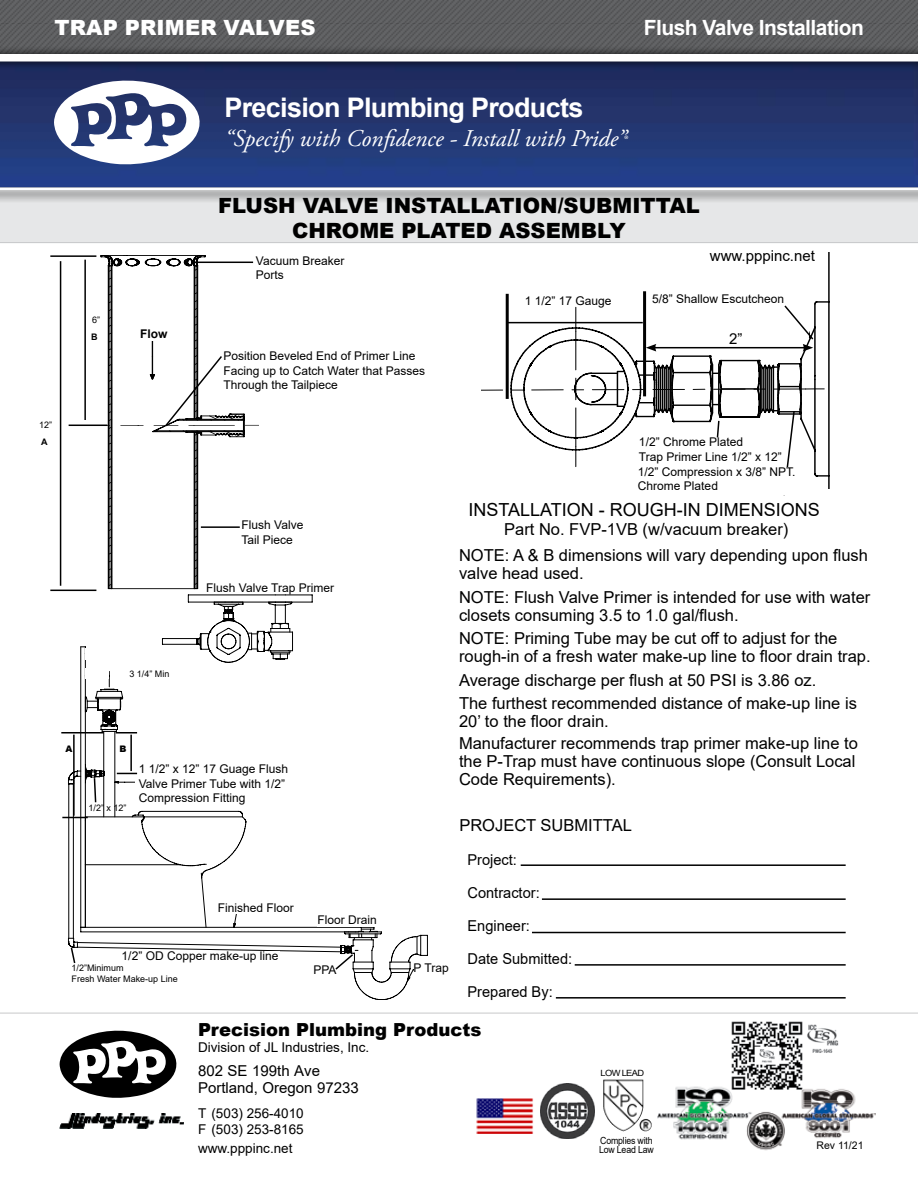
<style>
.page{position:relative;width:918px;height:1188px;background:#fff}
.page>*{position:absolute;margin:0;border:0;box-sizing:border-box;transform-origin:0 0}
.t1{font:700 27px "Arial";letter-spacing:-.025em;color:#fff}
.t2{font:italic 24px "Adobe Garamond Pro";color:#fff}
.t3{font:900 21px/25.2px "Arial";color:#000;text-align:center}
.t4{font:700 21px "Arial";letter-spacing:-.025em;color:#fff}
.t5{font:900 21px "Arial";letter-spacing:.01em;color:#fff}
.t6{font:18px "Arial";color:#000}
.t7{font:900 18px "Arial";color:#000}
.t8{font:16.5px/18px "Arial";color:#000}
.t9{font:15px/16.5px "Arial";color:#000}
.t10{font:13.5px/16.5px "Arial";color:#000}
.t11{font:12px/14.4px "Arial";color:#000}
.t12{font:700 12px "Arial";color:#000}
.t13{font:11.4px/13.6px "Tahoma";color:#000;scale:1.06 1}
.t14{font:10.5px "Arial";color:#000}
.t15{font:10.05px "Tahoma";letter-spacing:.005em;color:#000}
.t16{font:9.75px/9px "Arial";letter-spacing:-.02em;color:#000;scale:.9 1}
.t17{font:9px/10.8px "Arial";color:#000}
.t18{font:900 9px "Arial";color:#000}
.t19{font:700 9px "Arial";color:#000}
.t20{font:8.55px "Arial";letter-spacing:-.07em;color:#000;scale:1.08 1}
.t21{font:7.35px "Tahoma";color:#000;scale:2.13 1}
.t22{font:6px/7.2px "Tahoma";letter-spacing:.005em;color:#000}
.s1{font-size:13.95px}
</style>
<div class="page">
<img style="left:0;top:0;width:918px;height:46px">
<img style="left:0;top:69px;width:918px;height:116px">
<div style="left:0;top:204px;width:918px;height:39px;background:#e6e7e8"></div>
<svg style="left:54px;top:78px;width:148px;height:87px"></svg>
<img style="left:541px;top:1083px;width:54px;height:56px">
<hr style="left:0;top:1013px;width:918px;height:1px;background:#c7c8ca">
<img style="left:60px;top:1114px;width:124px;height:14px">
<svg style="left:60px;top:1030px;width:117px;height:68px"></svg>
<div style="left:0;top:46px;width:918px;height:23px;background:#000;opacity:.75"></div>
<div style="left:0;top:54px;width:918px;height:8px;background:#fff"></div>
<div style="left:0;top:185px;width:918px;height:19px;background:#000;opacity:.75"></div>
<hr style="left:0;top:188px;width:918px;height:2px;background:#fff">
<hr style="left:521px;top:864px;width:325px;height:2px;background:#000">
<hr style="left:542px;top:898px;width:304px;height:2px;background:#000">
<hr style="left:532px;top:932px;width:314px;height:1px;background:#000">
<hr style="left:575px;top:964px;width:271px;height:2px;background:#000">
<hr style="left:556px;top:997px;width:290px;height:2px;background:#000">
<svg style="left:62px;top:671px;width:366px;height:311px"></svg>
<svg style="left:84px;top:255px;width:229px;height:408px"></svg>
<hr style="left:84px;top:260px;width:2px;height:160px;background:#000">
<hr style="left:50px;top:255px;width:46px;height:2px;background:#000">
<hr style="left:69px;top:425px;width:38px;height:1px;background:#000">
<hr style="left:50px;top:590px;width:46px;height:1px;background:#000">
<hr style="left:60px;top:261px;width:1px;height:325px;background:#000">
<div style="left:130px;top:327px;width:49px;height:14px;background:#fff"></div>
<hr style="left:201px;top:526px;width:39px;height:2px;background:#000">
<div style="left:246px;top:256px;width:137px;height:56px;background:#fff"></div>
<hr style="left:193px;top:262px;width:60px;height:1px;background:#000">
<div style="left:86px;top:668px;width:23px;height:11px;background:#fff"></div>
<div style="left:110px;top:669px;width:18px;height:11px;background:#fff"></div>
<hr style="left:116px;top:732px;width:21px;height:2px;background:#000">
<hr style="left:61px;top:732px;width:43px;height:2px;background:#000">
<hr style="left:130px;top:735px;width:2px;height:36px;background:#000">
<img style="left:658px;top:1086px;width:218px;height:65px">
<img style="left:603px;top:1079px;width:41px;height:52px">
<svg style="left:481px;top:252px;width:349px;height:244px"></svg>
<img style="left:476px;top:1098px;width:58px;height:36px">
<img style="left:731px;top:1021px;width:71px;height:69px">
<img style="left:807px;top:1024px;width:32px;height:29px">
<p class="t5" style="left:54px;top:12px;width:263px">TRAP PRIMER VALVES</p>
<p class="t4" style="left:644px;top:12px;width:222px">Flush Valve Installation</p>
<h1 class="t1" style="left:224px;top:88px;width:361px">Precision Plumbing Products</h1>
<h2 class="t2" style="left:224px;top:124px;width:404px">“Specify with Confidence - Install with Pride”<span class="s1">®</span></h2>
<p class="t3" style="left:218px;top:192px;width:483px">FLUSH VALVE INSTALLATION/SUBMITTAL<br>CHROME PLATED ASSEMBLY</p>
<p class="t11" style="left:256px;top:253px;width:90px">Vacuum Breaker<br>Ports</p>
<p class="t9" style="left:710px;top:247px;width:107px">www.pppinc.net</p>
<p class="t17" style="left:39px;top:419px;width:15px">12”</p>
<p class="t19" style="left:41px;top:435px;width:8px">A</p>
<p class="t17" style="left:92px;top:315px;width:10px">6”</p>
<p class="t19" style="left:91px;top:330px;width:8px">B</p>
<p class="t12" style="left:140px;top:325px;width:29px">Flow</p>
<p class="t21" style="left:134px;top:331px;width:21px">FLOW</p>
<p class="t11" style="left:223px;top:349px;width:203px">Position Beveled End of Primer Line<br>Facing up to Catch Water that Passes<br>Through the Tailpiece</p>
<p class="t11" style="left:525px;top:294px;width:88px">1 1/2” 17 Gauge</p>
<p class="t11" style="left:652px;top:291px;width:134px">5/8” Shallow Escutcheon</p>
<p class="t9" style="left:729px;top:330px;width:15px">2”</p>
<p class="t11" style="left:241px;top:518px;width:64px">Flush Valve<br>Tail Piece</p>
<p class="t15" style="left:197px;top:580px;width:108px">Flush Valve Trap Primer</p>
<p class="t11" style="left:206px;top:580px;width:129px">Flush Valve Trap Primer</p>
<p class="t17" style="left:129px;top:668px;width:42px">3 1/4” Min</p>
<p class="t22" style="left:128px;top:673px;width:18px">3 1/4"</p>
<p class="t18" style="left:65px;top:742px;width:9px">A</p>
<p class="t18" style="left:119px;top:742px;width:9px">B</p>
<p class="t17" style="left:89px;top:802px;width:40px">1/2” x 12”</p>
<p class="t11" style="left:139px;top:762px;width:151px">1 1/2” x 12” 17 Guage Flush<br>Valve Primer Tube with 1/2”<br>Compression Fitting</p>
<p class="t22" style="left:137px;top:778px;width:78px">1 1/2" X 12" 17 Gauge Flush<br>Valve Primer Tube with 1/2"<br>Compression Fitting</p>
<p class="t11" style="left:218px;top:900px;width:78px">Finished Floor</p>
<p class="t22" style="left:242px;top:907px;width:39px">Finished Floor</p>
<p class="t11" style="left:122px;top:949px;width:158px">1/2” OD Copper make-up line</p>
<p class="t22" style="left:145px;top:952px;width:82px">1/2" OD Copper Make-up Line</p>
<p class="t17" style="left:72px;top:962px;width:108px">1/2”Minimum<br>Fresh Water Make-up Line</p>
<p class="t11" style="left:318px;top:913px;width:61px">Floor Drain</p>
<p class="t22" style="left:344px;top:920px;width:31px">Floor Drain</p>
<p class="t11" style="left:313px;top:963px;width:25px">PPA</p>
<p class="t11" style="left:414px;top:960px;width:37px">P Trap</p>
<p class="t22" style="left:418px;top:966px;width:19px">P-Trap</p>
<p class="t11" style="left:639px;top:435px;width:144px">1/2” Chrome Plated<br>Trap Primer Line 1/2” x 12”</p>
<p class="t13" style="left:665px;top:446px;width:101px">1/2" Chrome Plated<br>Trap Primer Line<br>1/2" X 12"</p>
<p class="t11" style="left:638px;top:464px;width:159px">1/2” Compression x 3/8” NPT.<br>Chrome Plated</p>
<p class="t6" style="left:468px;top:497px;width:353px">INSTALLATION - ROUGH-IN DIMENSIONS</p>
<p class="t8" style="left:504px;top:520px;width:286px">Part No. FVP-1VB (w/vacuum breaker)</p>
<p class="t8" style="left:459px;top:546px;width:411px">NOTE: A &amp; B dimensions will vary depending upon flush valve head used.</p>
<p class="t8" style="left:459px;top:588px;width:413px">NOTE: Flush Valve Primer is intended for use with water closets consuming 3.5 to 1.0 gal/flush.</p>
<p class="t8" style="left:459px;top:629px;width:413px">NOTE: Priming Tube may be cut off to adjust for the rough-in of a fresh water make-up line to floor drain trap.</p>
<p class="t8" style="left:459px;top:668px;width:399px;line-height:23.1px">Average discharge per flush at 50 PSI is 3.86 oz.<br>The furthest recommended distance of make-up line is</p>
<p class="t8" style="left:459px;top:709px;width:400px;line-height:22.6px">20’ to the floor drain.<br>Manufacturer recommends trap primer make-up line to</p>
<p class="t8" style="left:459px;top:752px;width:398px">the P-Trap must have continuous slope (Consult Local<br>Code Requirements).</p>
<p class="t8" style="left:459px;top:816px;width:174px">PROJECT SUBMITTAL</p>
<p class="t9" style="left:468px;top:851px;width:51px">Project:</p>
<p class="t9" style="left:468px;top:884px;width:74px">Contractor:</p>
<p class="t9" style="left:468px;top:917px;width:64px">Engineer:</p>
<p class="t9" style="left:468px;top:950px;width:106px">Date Submitted:</p>
<p class="t9" style="left:468px;top:983px;width:87px">Prepared By:</p>
<p class="t7" style="left:198px;top:1016px;width:285px">Precision Plumbing Products</p>
<p class="t10" style="left:198px;top:1039px;width:173px">Division of JL Industries, Inc.</p>
<p class="t9" style="left:198px;top:1063px;width:162px">802 SE 199th Ave<br>Portland, Oregon 97233</p>
<p class="t10" style="left:198px;top:1105px;width:107px">T (503) 256-4010<br>F (503) 253-8165</p>
<p class="t10" style="left:198px;top:1140px;width:96px">www.pppinc.net</p>
<p class="t20" style="left:601px;top:1067px;width:42px">LOW LEAD</p>
<p class="t16" style="left:599px;top:1136px;width:62px">Complies with<br>Low Lead Law</p>
<p class="t14" style="left:816px;top:1138px;width:49px">Rev 11/21</p>
</div>
